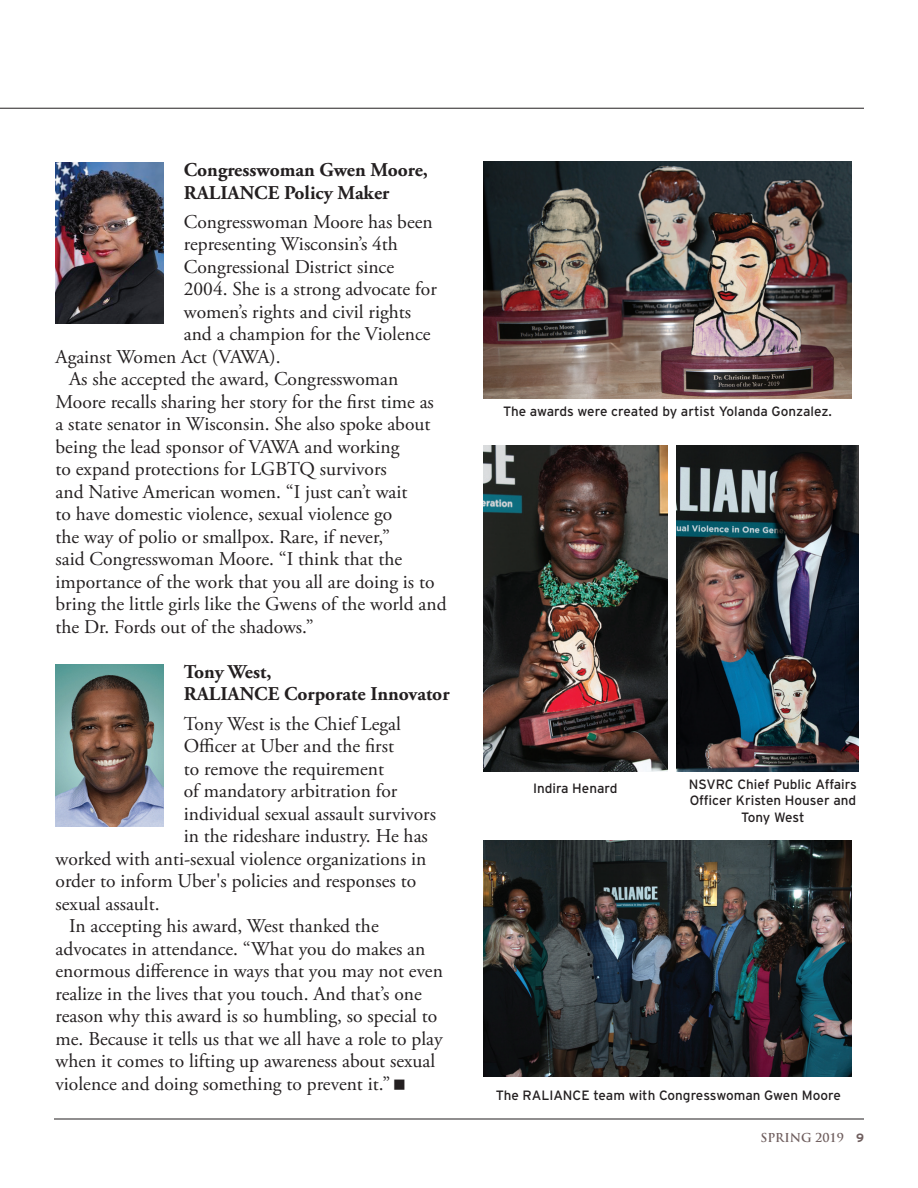
<style>
.page{position:relative;width:918px;height:1188px;background:#fff}
.page>*{position:absolute;margin:0;border:0;box-sizing:border-box;transform-origin:0 0}
.Body_text_indent{font:19.5px/22.5px "Adobe Garamond Pro";color:#231f20}
.Body_text_no_indent{font:19.5px "Adobe Garamond Pro";color:#231f20}
.Body_text_no_indent-2{font:700 19.5px "Adobe Garamond Pro";color:#231f20}
.t1{font:13.5px/16.2px "Interstate";color:#231f20;text-align:center}
.t2{font:700 12px "Trajan Pro";color:#6f5e5e}
.s1{font-family:"Interstate"}
</style>
<div class="page">
<hr style="left:54px;top:1119px;width:810px;height:1px;background:#231f20">
<hr style="left:0;top:108px;width:864px;height:1px;background:#231f20">
<img style="left:56px;top:664px;width:108px;height:162px">
<img style="left:484px;top:162px;width:367px;height:237px">
<img style="left:56px;top:162px;width:108px;height:162px">
<img style="left:483px;top:446px;width:185px;height:325px">
<img style="left:677px;top:446px;width:181px;height:325px">
<img style="left:484px;top:841px;width:367px;height:236px">
<p class="Body_text_no_indent-2" style="left:184px;top:159px;width:246px">Congresswoman Gwen Moore,</p>
<p class="Body_text_no_indent-2" style="left:184px;top:181px;width:207px">RALIANCE Policy Maker</p>
<p class="Body_text_no_indent" style="left:184px;top:210px;width:250px">Congresswoman Moore has been</p>
<p class="Body_text_no_indent" style="left:184px;top:233px;width:216px">representing Wisconsin’s 4th</p>
<p class="Body_text_no_indent" style="left:184px;top:255px;width:212px">Congressional District since</p>
<p class="Body_text_no_indent" style="left:184px;top:278px;width:255px">2004. She is a strong advocate for</p>
<p class="Body_text_no_indent" style="left:184px;top:300px;width:229px">women’s rights and civil rights</p>
<p class="Body_text_no_indent" style="left:184px;top:323px;width:248px">and a champion for the Violence</p>
<p class="Body_text_no_indent" style="left:56px;top:345px;width:227px">Against Women Act (VAWA).</p>
<p class="Body_text_indent" style="left:56px;top:369px;width:393px;text-indent:13px">As she accepted the award, Congresswoman Moore recalls sharing her story for the first time as<br>a state senator in Wisconsin. She also spoke about being the lead sponsor of VAWA and working<br>to expand protections for LGBTQ survivors<br>and Native American women. “I just can’t wait<br>to have domestic violence, sexual violence go<br>the way of polio or smallpox. Rare, if never,”<br>said Congresswoman Moore. “I think that the importance of the work that you all are doing is to bring the little girls like the Gwens of the world and the Dr. Fords out of the shadows.”</p>
<p class="Body_text_no_indent-2" style="left:184px;top:660px;width:89px">Tony West,</p>
<p class="Body_text_no_indent-2" style="left:184px;top:683px;width:267px">RALIANCE Corporate Innovator</p>
<p class="Body_text_no_indent" style="left:184px;top:712px;width:219px">Tony West is the Chief Legal</p>
<p class="Body_text_no_indent" style="left:184px;top:734px;width:212px">Officer at Uber and the first</p>
<p class="Body_text_no_indent" style="left:184px;top:757px;width:202px">to remove the requirement</p>
<p class="Body_text_no_indent" style="left:184px;top:779px;width:215px">of mandatory arbitration for</p>
<p class="Body_text_no_indent" style="left:184px;top:802px;width:254px">individual sexual assault survivors</p>
<p class="Body_text_no_indent" style="left:184px;top:824px;width:246px">in the rideshare industry. He has</p>
<p class="Body_text_no_indent" style="left:56px;top:847px;width:372px">worked with anti-sexual violence organizations in</p>
<p class="Body_text_no_indent" style="left:56px;top:869px;width:362px">order to inform Uber's policies and responses to</p>
<p class="Body_text_no_indent" style="left:56px;top:892px;width:106px">sexual assault.</p>
<p class="Body_text_indent" style="left:56px;top:915px;width:389px;text-indent:13px">In accepting his award, West thanked the advocates in attendance. “What you do makes an enormous difference in ways that you may not even realize in the lives that you touch. And that’s one reason why this award is so humbling, so special to me. Because it tells us that we all have a role to play when it comes to lifting up awareness about sexual violence and doing something to prevent it.”</p>
<p class="t1" style="left:503px;top:403px;width:330px">The awards were created by artist Yolanda Gonzalez.</p>
<p class="t1" style="left:533px;top:780px;width:86px">Indira Henard</p>
<p class="t1" style="left:689px;top:776px;width:170px">NSVRC Chief Public Affairs<br>Officer Kristen Houser and<br>Tony West</p>
<p class="t1" style="left:496px;top:1087px;width:347px">The RALIANCE team with Congresswoman Gwen Moore</p>
<p class="t2" style="left:760px;top:1130px;width:105px">SPRING 2019 <span class="s1">9</span></p>
</div>
